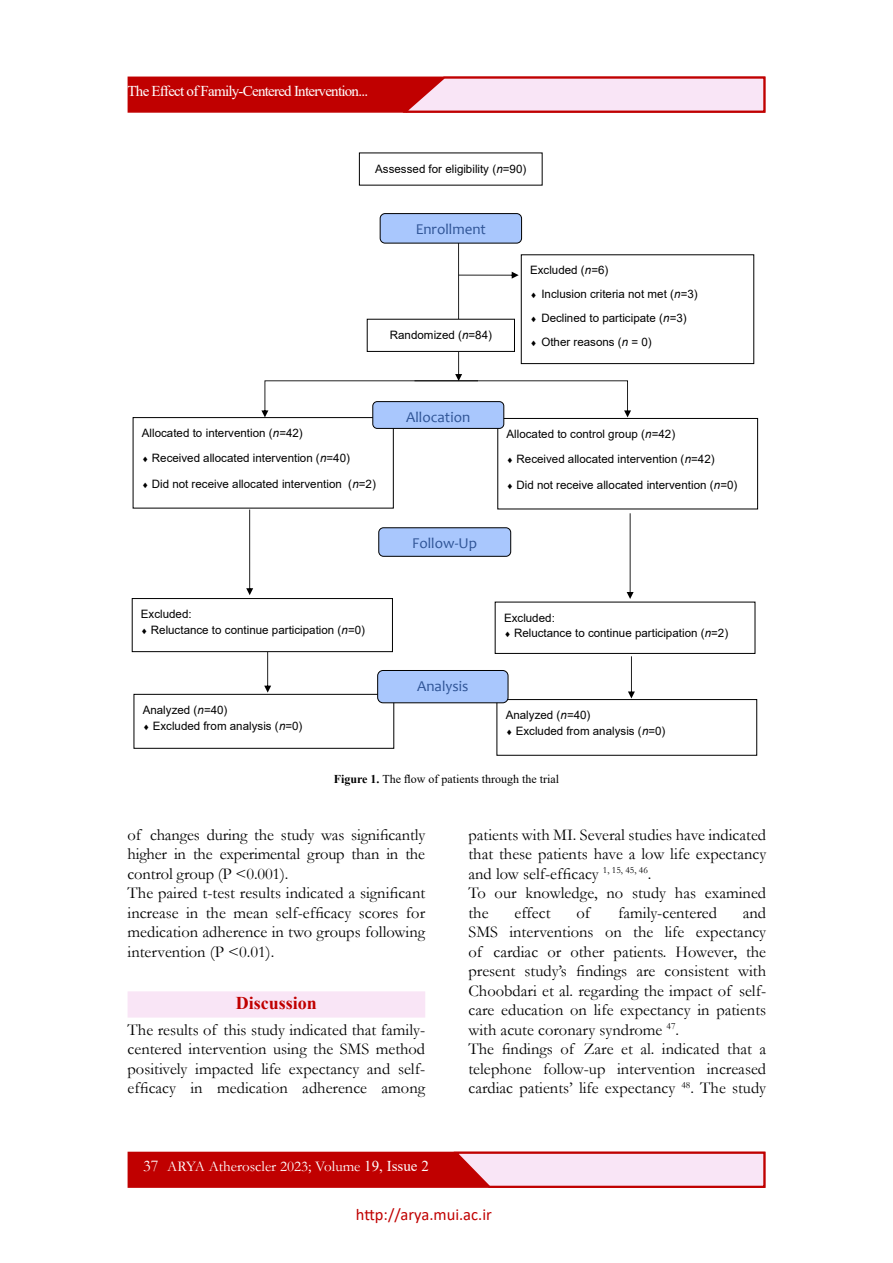
<style>
.page{position:relative;width:893px;height:1263px;background:#fff}
.page>*{position:absolute;margin:0;border:0;box-sizing:border-box;transform-origin:0 0}
.t1{font:700 18px "Times New Roman";color:#c00000}
.t2{font:16.5px/19.5px "Garamond";color:#000}
.t3{font:16.5px "Calibri";color:#c00000}
.t4{font:16.5px "Garamond";color:#fff}
.t5{font:15px "Times New Roman";letter-spacing:-.05em;color:#fff}
.t6{font:15px "Candara";color:#2f5496}
.t7{font:15px "Garamond";color:#fff}
.t8{font:12px "Times New Roman";color:#000}
.t9{font:11.55px "Arial";color:#000}
.s1{font-style:italic}
.s2{font-weight:700}
.s3{font-family:"Times New Roman"}
</style>
<div class="page">
<div style="left:128px;top:1152px;width:637px;height:36px;background:#c00000;border:1px solid #c00000"></div>
<div style="left:128px;top:77px;width:637px;height:36px;background:#c00000;border:1px solid #c00000"></div>
<svg style="left:451px;top:1151px;width:315px;height:37px;background:#edb8c6"></svg>
<svg style="left:400px;top:76px;width:366px;height:37px;background:#edb8c5"></svg>
<div style="left:128px;top:992px;width:296px;height:25px;background:#f9e5f6"></div>
<div style="left:128px;top:991px;width:297px;height:26px;border:2px solid #f9e5f6"></div>
<div style="left:521px;top:254px;width:233px;height:110px;border:1px solid #000"></div>
<div style="left:134px;top:694px;width:260px;height:55px;border:1px solid #000"></div>
<div style="left:133px;top:417px;width:261px;height:91px;border:1px solid #000"></div>
<div style="left:497px;top:418px;width:261px;height:91px;border:1px solid #000"></div>
<div style="left:496px;top:699px;width:261px;height:57px;border:1px solid #000"></div>
<div style="left:372px;top:401px;width:132px;height:28px;background:#a9c7fd;border:1px solid #000;border-radius:4px"></div>
<svg style="left:264px;top:652px;width:7px;height:41px"></svg>
<svg style="left:261px;top:223px;width:370px;height:194px"></svg>
<div style="left:380px;top:213px;width:142px;height:31px;background:#a9c7fd;border:1px solid #000;border-radius:5px"></div>
<div style="left:495px;top:602px;width:260px;height:52px;border:1px solid #000"></div>
<div style="left:132px;top:598px;width:261px;height:54px;border:1px solid #000"></div>
<svg style="left:627px;top:513px;width:7px;height:86px"></svg>
<svg style="left:628px;top:656px;width:7px;height:42px"></svg>
<div style="left:378px;top:527px;width:133px;height:30px;background:#a9c7fd;border:1px solid #000;border-radius:5px"></div>
<div style="left:377px;top:670px;width:131px;height:33px;background:#a9c7fd;border:1px solid #000;border-radius:5px"></div>
<svg style="left:246px;top:509px;width:7px;height:86px"></svg>
<p class="t5" style="left:128px;top:80px;width:242px">The Effect of Family-Centered Intervention...</p>
<p class="t9" style="left:375px;top:161px;width:153px">Assessed for eligibility (<span class="s1">n</span>=90)</p>
<p class="t6" style="left:416px;top:220px;width:72px">Enrollment</p>
<p class="t9" style="left:390px;top:327px;width:104px">Randomized (<span class="s1">n</span>=84)</p>
<p class="t6" style="left:406px;top:408px;width:66px">Allocation</p>
<p class="t9" style="left:530px;top:262px;width:80px">Excluded (<span class="s1">n</span>=6)</p>
<p class="t9" style="left:530px;top:286px;width:169px">◻ Inclusion criteria not met (<span class="s1">n</span>=3)</p>
<p class="t9" style="left:530px;top:310px;width:158px">◻ Declined to participate (<span class="s1">n</span>=3)</p>
<p class="t9" style="left:530px;top:334px;width:123px">◻ Other reasons (<span class="s1">n</span> = 0)</p>
<p class="t9" style="left:142px;top:425px;width:162px">Allocated to intervention (<span class="s1">n</span>=42)</p>
<p class="t9" style="left:142px;top:450px;width:210px">◻ Received allocated intervention (<span class="s1">n</span>=40)</p>
<p class="t9" style="left:142px;top:476px;width:235px">◻ Did not receive allocated intervention (<span class="s1">n</span>=2)</p>
<p class="t9" style="left:507px;top:426px;width:170px">Allocated to control group (<span class="s1">n</span>=42)</p>
<p class="t9" style="left:507px;top:451px;width:210px">◻ Received allocated intervention (<span class="s1">n</span>=42)</p>
<p class="t9" style="left:507px;top:477px;width:232px">◻ Did not receive allocated intervention (<span class="s1">n</span>=0)</p>
<p class="t6" style="left:412px;top:534px;width:67px">Follow-Up</p>
<p class="t9" style="left:141px;top:606px;width:52px">Excluded:</p>
<p class="t9" style="left:141px;top:622px;width:226px">◻ Reluctance to continue participation (<span class="s1">n</span>=0)</p>
<p class="t9" style="left:504px;top:610px;width:52px">Excluded:</p>
<p class="t9" style="left:504px;top:625px;width:226px">◻ Reluctance to continue participation (<span class="s1">n</span>=2)</p>
<p class="t6" style="left:417px;top:677px;width:53px">Analysis</p>
<p class="t9" style="left:143px;top:702px;width:86px">Analyzed (<span class="s1">n</span>=40)</p>
<p class="t9" style="left:143px;top:718px;width:161px">◻ Excluded from analysis (<span class="s1">n</span>=0)</p>
<p class="t9" style="left:506px;top:707px;width:86px">Analyzed (<span class="s1">n</span>=40)</p>
<p class="t9" style="left:506px;top:723px;width:161px">◻ Excluded from analysis (<span class="s1">n</span>=0)</p>
<p class="t8" style="left:334px;top:770px;width:227px"><span class="s2">Figure 1.</span> The flow of patients through the trial</p>
<p class="t2" style="left:128px;top:824px;width:299px">of changes during the study was significantly higher in the experimental group than in the control group (P &lt;0.001).<br>The paired t-test results indicated a significant increase in the mean self-efficacy scores for medication adherence in two groups following intervention (P &lt;0.01).</p>
<p class="t1" style="left:236px;top:990px;width:83px">Discussion</p>
<p class="t2" style="left:128px;top:1019px;width:299px;text-align:justify">The results of this study indicated that family&shy;centered intervention using the SMS method positively impacted life expectancy and self&shy;efficacy in medication adherence among</p>
<p class="t2" style="left:468px;top:824px;width:299px">patients with MI. Several studies have indicated that these patients have a low life expectancy and low self-efficacy <sup>1,</sup> <sup>15,</sup> <sup>45,</sup> <sup>46</sup>.<br>To our knowledge, no study has examined the</p>
<p class="t2" style="left:468px;top:902px;width:299px;text-indent:274px">and SMS interventions on the life expectancy of cardiac or other patients. However, the present study’s findings are consistent with Choobdari et al. regarding the impact of self&shy;care education on life expectancy in patients with acute coronary syndrome <sup>47</sup>.<br>The findings of Zare et al. indicated that a telephone follow-up intervention increased cardiac patients’ life expectancy <sup>48</sup>. The study</p>
<p class="t2" style="left:514px;top:902px;width:38px">effect</p>
<p class="t2" style="left:576px;top:902px;width:15px">of</p>
<p class="t2" style="left:618px;top:902px;width:100px">family-centered</p>
<p class="t4" style="left:143px;top:1155px;width:17px">37</p>
<p class="t7" style="left:167px;top:1156px;width:263px">ARYA Atheroscler 2023; Volume <span class="s3">19, Issue 2</span></p>
<p class="t3" style="left:356px;top:1202px;width:137px">http://arya.mui.ac.ir</p>
</div>
